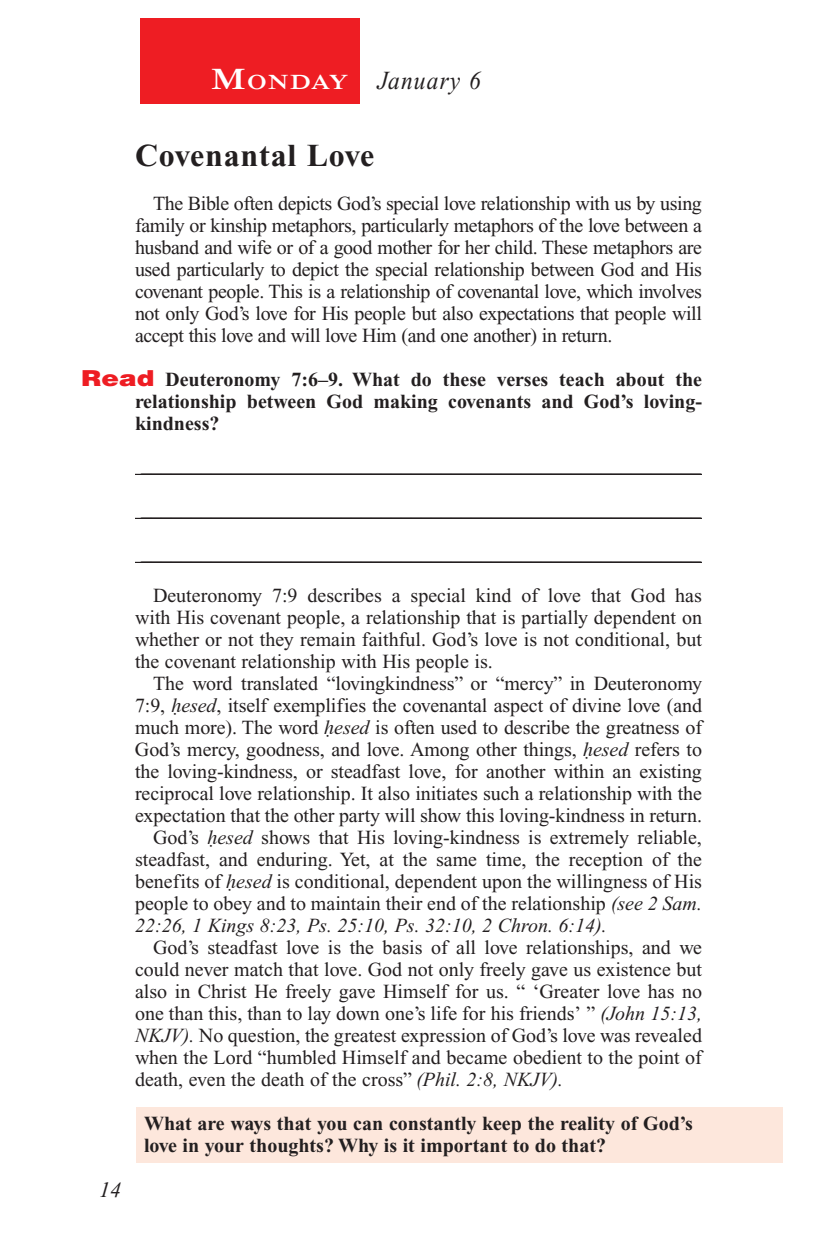
<style>
.page{position:relative;width:819px;height:1260px;background:#fff}
.page>*{position:absolute;margin:0;border:0;box-sizing:border-box;transform-origin:0 0}
.Head{font:700 32px "Times New Roman PS Std";letter-spacing:.025em;color:#231f20}
.Lesson_Dates{font:italic 26px "Times New Roman PS Std";letter-spacing:.05em;color:#231f20;scale:.9 1}
.t1{font:italic 22px "Times New Roman PS Std";color:#231f20}
.Daily_Header{font:600 21px "Times NRMT Std";letter-spacing:.045em;color:#fff;scale:1.1 1}
.Body{font:20px/22px "Times New Roman PS Std";color:#231f20;text-align:justify}
.Blank_Lines{font:20px "Times New Roman PS Std";color:#231f20}
.Question{font:700 20px/22px "Times New Roman PS Std";color:#231f20;text-align:justify}
.x-screened_box-text{font:700 20px/22px "Times New Roman PS Std";color:#231f20}
.s1{font-size:30px}
.s2{font-family:"Helvetica LT Std";font-weight:900;font-size:22px;color:#ee1d23}
.s3{font-family:"Times";font-style:italic}
.s4{font-style:italic}
</style>
<div class="page">
<div style="left:140px;top:18px;width:220px;height:86px;background:#ee1d23"></div>
<div style="left:137px;top:1108px;width:646px;height:55px;background:#fde7dc"></div>
<hr style="left:135px;top:474px;width:567px;height:1px;background:#231f20">
<hr style="left:135px;top:518px;width:567px;height:1px;background:#231f20">
<hr style="left:135px;top:562px;width:567px;height:1px;background:#231f20">
<p class="Daily_Header" style="left:211px;top:70px;width:127px"><span class="s1">M</span>ONDAY</p>
<p class="Lesson_Dates" style="left:378px;top:66px;width:116px">January 6</p>
<p class="Head" style="left:135px;top:138px;width:241px">Covenantal Love</p>
<p class="Body" style="left:135px;top:193px;width:569px;text-indent:18px">The Bible often depicts God’s special love relationship with us by using family or kinship metaphors, particularly metaphors of the love between a husband and wife or of a good mother for her child. These metaphors are used particularly to depict the special relationship between God and His covenant people. This is a relationship of covenantal love, which involves not only God’s love for His people but also expectations that people will accept this love and will love Him (and one another) in return.</p>
<p class="Question" style="left:135px;top:369px;width:569px;text-indent:-54px"><span class="s2">Read</span> Deuteronomy 7:6–9. What do these verses teach about the relationship between God making covenants and God’s loving&shy;kindness?</p>
<p class="Blank_Lines" style="left:141px;top:455px;width:561px">________________________________________________________</p>
<p class="Blank_Lines" style="left:141px;top:499px;width:561px">________________________________________________________</p>
<p class="t1" style="left:99px;top:1178px;width:23px">14</p>
<p class="Blank_Lines" style="left:141px;top:543px;width:561px">________________________________________________________</p>
<p class="Body" style="left:135px;top:585px;width:569px;text-indent:18px">Deuteronomy 7:9 describes a special kind of love that God has with His covenant people, a relationship that is partially dependent on whether or not they remain faithful. God’s love is not conditional, but the covenant relationship with His people is.</p>
<p class="Body" style="left:135px;top:673px;width:569px;text-indent:18px">The word translated “lovingkindness” or “mercy” in Deuteronomy 7:9, <span class="s3">ḥ</span><span class="s4">esed</span>, itself exemplifies the covenantal aspect of divine love (and much more). The word <span class="s3">ḥ</span><span class="s4">esed</span> is often used to describe the greatness of God’s mercy, goodness, and love. Among other things, <span class="s3">ḥ</span><span class="s4">esed</span> refers to the loving-kindness, or steadfast love, for another within an existing reciprocal love relationship. It also initiates such a relationship with the expectation that the other party will show this loving-kindness in return.</p>
<p class="Body" style="left:135px;top:827px;width:569px;text-indent:18px">God’s <span class="s3">ḥ</span><span class="s4">esed</span> shows that His loving-kindness is extremely reliable, steadfast, and enduring. Yet, at the same time, the reception of the benefits of <span class="s3">ḥ</span><span class="s4">esed</span> is conditional, dependent upon the willingness of His people to obey and to maintain their end of the relationship <span class="s4">(see 2 Sam.<br>22:26, 1 Kings 8:23, Ps. 25:10, Ps. 32:10, 2 Chron. 6:14).</span></p>
<p class="Body" style="left:135px;top:937px;width:569px;text-indent:18px">God’s steadfast love is the basis of all love relationships, and we could never match that love. God not only freely gave us existence but also in Christ He freely gave Himself for us. “ ‘Greater love has no one than this, than to lay down one’s life for his friends’ ” <span class="s4">(John 15:13, NKJV).</span> No question, the greatest expression of God’s love was revealed when the Lord “humbled Himself and became obedient to the point of death, even the death of the cross” <span class="s4">(Phil. 2:8, NKJV).</span></p>
<p class="x-screened_box-text" style="left:144px;top:1113px;width:550px">What are ways that you can constantly keep the reality of God’s love in your thoughts? Why is it important to do that?</p>
</div>
